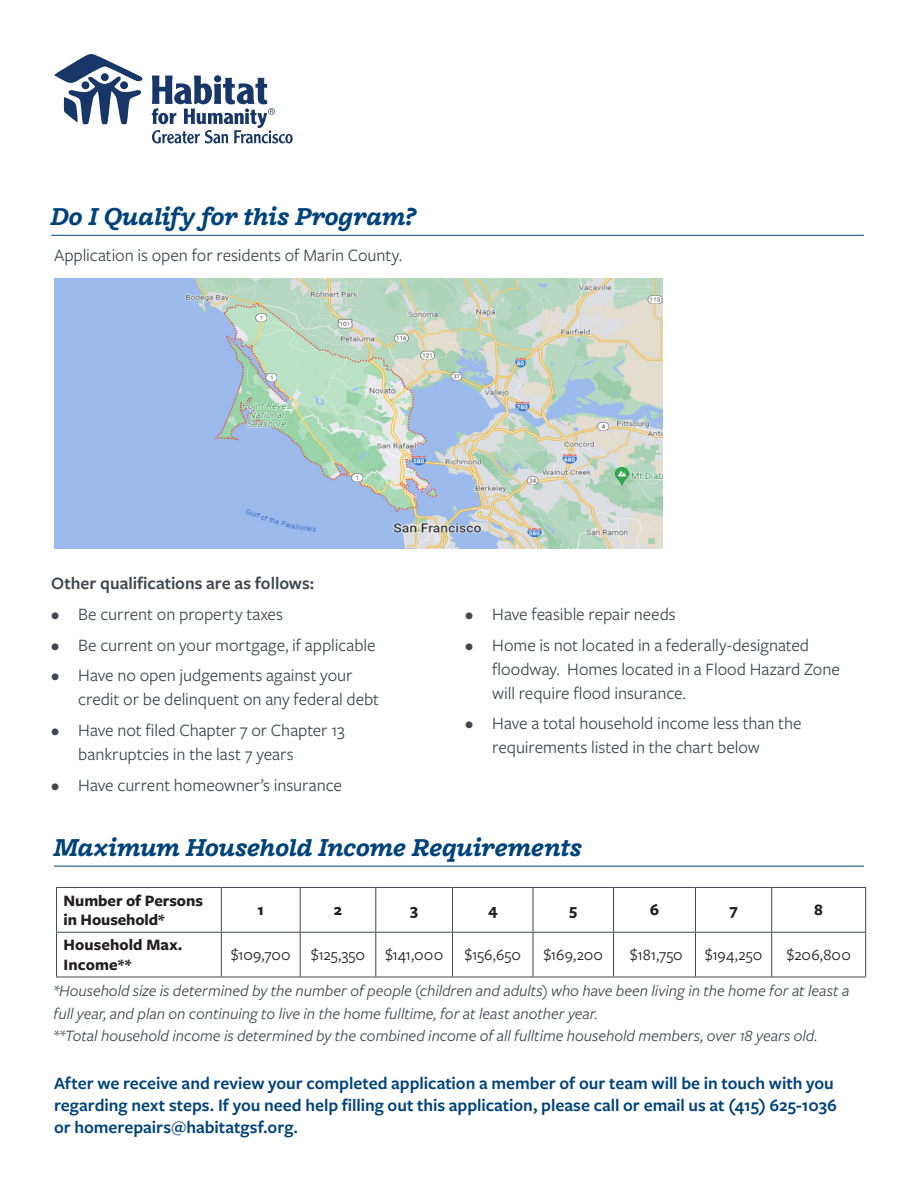
<style>
.page{position:relative;width:918px;height:1188px;background:#fff}
.page>*{position:absolute;margin:0;border:0;box-sizing:border-box;transform-origin:0 0}
.t1{font:italic 700 27px "Freight Macro Pro";letter-spacing:-.015em;color:#00437b}
.t2{font:18px/24px "Freight Sans Pro";letter-spacing:-.005em;color:#41474e}
.t3{font:600 18px/21.6px "Freight Sans Pro";color:#00437b}
.t4{font:600 18px "Freight Sans Pro";color:#41474e}
.t5{font:italic 16.5px/22.5px "Freight Sans Pro";color:#41474e}
.t6{font:16.5px "Freight Sans Pro";color:#231f20}
.t7{font:700 16.5px/19.5px "Freight Sans Pro";letter-spacing:-.005em;color:#231f20}
</style>
<div class="page">
<svg style="left:54px;top:54px;width:89px;height:71px"></svg>
<svg style="left:152px;top:75px;width:141px;height:68px"></svg>
<hr style="left:51px;top:235px;width:813px;height:1px;background:#00437b">
<hr style="left:54px;top:866px;width:810px;height:1px;background:#00437b">
<hr style="left:56px;top:887px;width:165px;height:1px;background:#41464d">
<hr style="left:56px;top:888px;width:1px;height:44px;background:#41464d">
<hr style="left:221px;top:887px;width:79px;height:1px;background:#41464d">
<hr style="left:221px;top:888px;width:1px;height:44px;background:#41464d">
<hr style="left:300px;top:887px;width:76px;height:1px;background:#41464d">
<hr style="left:300px;top:888px;width:1px;height:44px;background:#41464d">
<hr style="left:376px;top:887px;width:76px;height:1px;background:#41464d">
<hr style="left:375px;top:888px;width:1px;height:44px;background:#41464d">
<hr style="left:452px;top:887px;width:81px;height:1px;background:#41464d">
<hr style="left:452px;top:888px;width:1px;height:44px;background:#41464d">
<hr style="left:533px;top:887px;width:81px;height:1px;background:#41464d">
<hr style="left:533px;top:888px;width:1px;height:44px;background:#41464d">
<hr style="left:614px;top:887px;width:81px;height:1px;background:#41464d">
<hr style="left:613px;top:888px;width:1px;height:44px;background:#41464d">
<hr style="left:695px;top:887px;width:77px;height:1px;background:#41464d">
<hr style="left:695px;top:888px;width:1px;height:44px;background:#41464d">
<hr style="left:772px;top:887px;width:94px;height:1px;background:#41464d">
<hr style="left:771px;top:888px;width:1px;height:44px;background:#41464d">
<hr style="left:865px;top:888px;width:1px;height:44px;background:#41464d">
<hr style="left:56px;top:932px;width:165px;height:1px;background:#41464d">
<hr style="left:56px;top:933px;width:1px;height:44px;background:#41464d">
<hr style="left:221px;top:932px;width:79px;height:1px;background:#41464d">
<hr style="left:221px;top:933px;width:1px;height:44px;background:#41464d">
<hr style="left:300px;top:932px;width:76px;height:1px;background:#41464d">
<hr style="left:300px;top:933px;width:1px;height:44px;background:#41464d">
<hr style="left:376px;top:932px;width:76px;height:1px;background:#41464d">
<hr style="left:375px;top:933px;width:1px;height:44px;background:#41464d">
<hr style="left:452px;top:932px;width:81px;height:1px;background:#41464d">
<hr style="left:452px;top:933px;width:1px;height:44px;background:#41464d">
<hr style="left:533px;top:932px;width:81px;height:1px;background:#41464d">
<hr style="left:533px;top:933px;width:1px;height:44px;background:#41464d">
<hr style="left:614px;top:932px;width:81px;height:1px;background:#41464d">
<hr style="left:613px;top:933px;width:1px;height:44px;background:#41464d">
<hr style="left:695px;top:932px;width:77px;height:1px;background:#41464d">
<hr style="left:695px;top:933px;width:1px;height:44px;background:#41464d">
<hr style="left:772px;top:932px;width:94px;height:1px;background:#41464d">
<hr style="left:771px;top:933px;width:1px;height:44px;background:#41464d">
<hr style="left:865px;top:933px;width:1px;height:44px;background:#41464d">
<hr style="left:56px;top:977px;width:165px;height:1px;background:#41464d">
<hr style="left:221px;top:977px;width:79px;height:1px;background:#41464d">
<hr style="left:300px;top:977px;width:76px;height:1px;background:#41464d">
<hr style="left:376px;top:977px;width:76px;height:1px;background:#41464d">
<hr style="left:452px;top:977px;width:81px;height:1px;background:#41464d">
<hr style="left:533px;top:977px;width:81px;height:1px;background:#41464d">
<hr style="left:614px;top:977px;width:81px;height:1px;background:#41464d">
<hr style="left:695px;top:977px;width:77px;height:1px;background:#41464d">
<hr style="left:772px;top:977px;width:94px;height:1px;background:#41464d">
<img style="left:54px;top:279px;width:609px;height:270px">
<p class="t1" style="left:51px;top:197px;width:367px">Do I Qualify for this Program?</p>
<p class="t2" style="left:54px;top:242px;width:350px">Application is open for residents of Marin County.</p>
<p class="t4" style="left:51px;top:571px;width:264px">Other qualifications are as follows:</p>
<p class="t2" style="left:51px;top:601px;width:233px">• Be current on property taxes</p>
<p class="t2" style="left:51px;top:632px;width:326px">• Be current on your mortgage, if applicable</p>
<p class="t2" style="left:78px;top:663px;width:302px;text-indent:-27px">• Have no open judgements against your credit or be delinquent on any federal debt</p>
<p class="t2" style="left:78px;top:718px;width:268px;text-indent:-27px">• Have not filed Chapter 7 or Chapter 13 bankruptcies in the last 7 years</p>
<p class="t2" style="left:51px;top:772px;width:292px">• Have current homeowner’s insurance</p>
<p class="t2" style="left:465px;top:601px;width:212px">• Have feasible repair needs</p>
<p class="t2" style="left:492px;top:632px;width:349px;text-indent:-27px">• Home is not located in a federally-designated floodway. Homes located in a Flood Hazard Zone will require flood insurance.</p>
<p class="t2" style="left:492px;top:711px;width:311px;text-indent:-27px">• Have a total household income less than the requirements listed in the chart below</p>
<p class="t1" style="left:54px;top:828px;width:530px">Maximum Household Income Requirements</p>
<p class="t7" style="left:64px;top:890px;width:141px">Number of Persons in Household*</p>
<p class="t7" style="left:258px;top:900px;width:8px">1</p>
<p class="t7" style="left:334px;top:900px;width:10px">2</p>
<p class="t7" style="left:410px;top:900px;width:9px">3</p>
<p class="t7" style="left:488px;top:900px;width:11px">4</p>
<p class="t7" style="left:569px;top:900px;width:10px">5</p>
<p class="t7" style="left:650px;top:900px;width:11px">6</p>
<p class="t7" style="left:729px;top:900px;width:10px">7</p>
<p class="t7" style="left:814px;top:900px;width:10px">8</p>
<p class="t7" style="left:64px;top:935px;width:120px">Household Max.<br>Income**</p>
<p class="t6" style="left:231px;top:944px;width:61px">$109,700</p>
<p class="t6" style="left:311px;top:944px;width:56px">$125,350</p>
<p class="t6" style="left:385px;top:944px;width:60px">$141,000</p>
<p class="t6" style="left:465px;top:944px;width:58px">$156,650</p>
<p class="t6" style="left:543px;top:944px;width:61px">$169,200</p>
<p class="t6" style="left:630px;top:944px;width:54px">$181,750</p>
<p class="t6" style="left:705px;top:944px;width:59px">$194,250</p>
<p class="t6" style="left:786px;top:944px;width:66px">$206,800</p>
<p class="t5" style="left:53px;top:979px;width:798px">*Household size is determined by the number of people (children and adults) who have been living in the home for at least a full year, and plan on continuing to live in the home fulltime, for at least another year.</p>
<p class="t5" style="left:53px;top:1024px;width:766px">**Total household income is determined by the combined income of all fulltime household members, over 18 years old.</p>
<p class="t3" style="left:54px;top:1072px;width:784px">After we receive and review your completed application a member of our team will be in touch with you regarding next steps. If you need help filling out this application, please call or email us at (415) 625-1036 or homerepairs@habitatgsf.org.</p>
</div>
